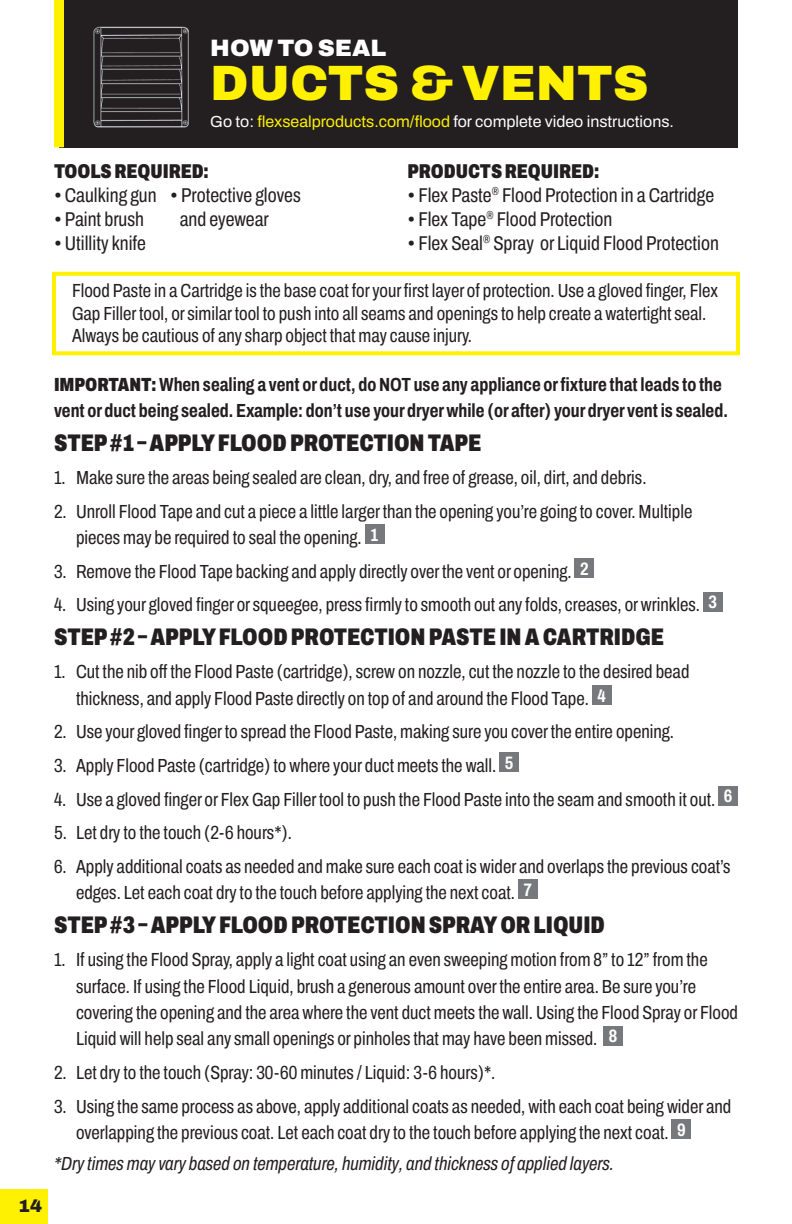
<style>
.page{position:relative;width:792px;height:1224px;background:#fff}
.page>*{position:absolute;margin:0;border:0;box-sizing:border-box;transform-origin:0 0}
.t1{font:900 49.6px "Archivo";color:#fff101}
.t2{font:900 24px "Archivo Condensed";color:#231f20}
.t3{font:900 23.8px "Archivo";color:#fff}
.t4{font:20px/24px "Archivo Condensed";color:#231f20}
.t5{font:900 20px "Archivo Condensed";color:#231f20}
.t6{font:19px/26.4px "Archivo Condensed";color:#231f20}
.t7{font:700 19px/26.4px "Archivo Condensed";color:#231f20}
.t8{font:italic 19px "Archivo Condensed";color:#231f20}
.t9{font:700 18px "Archivo Condensed";color:#fff}
.t10{font:900 18px "Archivo";color:#231f20}
.t11{font:16px "Archivo";color:#fff}
.s1{color:#fff101}
.s2{font-weight:900}
</style>
<div class="page">
<div style="left:0;top:1189px;width:47px;height:35px;background:#fff101"></div>
<div style="left:59px;top:0;width:679px;height:147px;background:#231f20"></div>
<div style="left:54px;top:0;width:10px;height:147px;background:#fff101"></div>
<div style="left:365px;top:525px;width:19px;height:19px;background:#76787b"></div>
<div style="left:575px;top:558px;width:19px;height:20px;background:#76787b"></div>
<div style="left:703px;top:592px;width:20px;height:19px;background:#76787b"></div>
<div style="left:592px;top:685px;width:19px;height:20px;background:#76787b"></div>
<div style="left:499px;top:753px;width:20px;height:19px;background:#76787b"></div>
<div style="left:718px;top:786px;width:20px;height:20px;background:#76787b"></div>
<div style="left:518px;top:880px;width:20px;height:19px;background:#76787b"></div>
<div style="left:603px;top:1026px;width:20px;height:19px;background:#76787b"></div>
<div style="left:672px;top:1119px;width:19px;height:20px;background:#76787b"></div>
<img style="left:93px;top:26px;width:96px;height:101px">
<div style="left:52px;top:272px;width:688px;height:83px;border:4px solid #fff101"></div>
<p class="t3" style="left:210px;top:30px;width:178px">HOW TO SEAL</p>
<p class="t1" style="left:210px;top:45px;width:440px">DUCTS &amp; VENTS</p>
<p class="t11" style="left:210px;top:110px;width:462px">Go to: <span class="s1">flexsealproducts.com/flood</span> for complete video instructions.</p>
<p class="t10" style="left:18px;top:1192px;width:26px">14</p>
<p class="t5" style="left:54px;top:156px;width:156px">TOOLS REQUIRED:</p>
<p class="t4" style="left:54px;top:183px;width:104px">• Caulking gun</p>
<p class="t4" style="left:54px;top:207px;width:92px">• Paint brush</p>
<p class="t4" style="left:54px;top:231px;width:94px">• Utillity knife</p>
<p class="t5" style="left:408px;top:156px;width:193px">PRODUCTS REQUIRED:</p>
<p class="t4" style="left:408px;top:183px;width:308px">• Flex Paste<sup>®</sup> Flood Protection in a Cartridge</p>
<p class="t4" style="left:408px;top:207px;width:206px">• Flex Tape<sup>®</sup> Flood Protection</p>
<p class="t4" style="left:408px;top:231px;width:313px">• Flex Seal<sup>®</sup> Spray or Liquid Flood Protection</p>
<p class="t6" style="left:72px;top:279px;width:648px;line-height:22.8px">Flood Paste in a Cartridge is the base coat for your first layer of protection. Use a gloved finger, Flex<br>Gap Filler tool, or similar tool to push into all seams and openings to help create a watertight seal.<br>Always be cautious of any sharp object that may cause injury.</p>
<p class="t4" style="left:180px;top:183px;width:123px;text-indent:-9px">• Protective gloves and eyewear</p>
<p class="t7" style="left:54px;top:371px;width:675px"><span class="s2">IMPORTANT:</span> When sealing a vent or duct, do NOT use any appliance or fixture that leads to the vent or duct being sealed. Example: don’t use your dryer while (or after) your dryer vent is sealed.</p>
<p class="t2" style="left:54px;top:424px;width:429px">STEP #1 – APPLY FLOOD PROTECTION TAPE</p>
<p class="t6" style="left:54px;top:464px;width:594px">1. Make sure the areas being sealed are clean, dry, and free of grease, oil, dirt, and debris.</p>
<p class="t6" style="left:76px;top:498px;width:618px;text-indent:-22px">2. Unroll Flood Tape and cut a piece a little larger than the opening you’re going to cover. Multiple pieces may be required to seal the opening.</p>
<p class="t9" style="left:371px;top:521px;width:9px">1</p>
<p class="t6" style="left:54px;top:558px;width:519px">3. Remove the Flood Tape backing and apply directly over the vent or opening.</p>
<p class="t9" style="left:580px;top:555px;width:10px">2</p>
<p class="t6" style="left:54px;top:592px;width:648px">4. Using your gloved finger or squeegee, press firmly to smooth out any folds, creases, or wrinkles.</p>
<p class="t9" style="left:709px;top:589px;width:10px">3</p>
<p class="t2" style="left:54px;top:619px;width:612px">STEP #2 – APPLY FLOOD PROTECTION PASTE IN A CARTRIDGE</p>
<p class="t6" style="left:76px;top:659px;width:615px;text-indent:-22px">1. Cut the nib off the Flood Paste (cartridge), screw on nozzle, cut the nozzle to the desired bead thickness, and apply Flood Paste directly on top of and around the Flood Tape.</p>
<p class="t9" style="left:597px;top:682px;width:10px">4</p>
<p class="t6" style="left:54px;top:719px;width:622px">2. Use your gloved finger to spread the Flood Paste, making sure you cover the entire opening.</p>
<p class="t6" style="left:54px;top:752px;width:444px">3. Apply Flood Paste (cartridge) to where your duct meets the wall.</p>
<p class="t9" style="left:505px;top:749px;width:10px">5</p>
<p class="t6" style="left:54px;top:786px;width:663px">4. Use a gloved finger or Flex Gap Filler tool to push the Flood Paste into the seam and smooth it out.</p>
<p class="t9" style="left:724px;top:783px;width:10px">6</p>
<p class="t6" style="left:54px;top:819px;width:240px">5. Let dry to the touch (2-6 hours*).</p>
<p class="t6" style="left:76px;top:853px;width:656px;text-indent:-22px">6. Apply additional coats as needed and make sure each coat is wider and overlaps the previous coat’s edges. Let each coat dry to the touch before applying the next coat.</p>
<p class="t9" style="left:524px;top:876px;width:10px">7</p>
<p class="t2" style="left:54px;top:906px;width:552px">STEP #3 – APPLY FLOOD PROTECTION SPRAY OR LIQUID</p>
<p class="t6" style="left:76px;top:947px;width:664px;text-indent:-22px">1. If using the Flood Spray, apply a light coat using an even sweeping motion from 8” to 12” from the surface. If using the Flood Liquid, brush a generous amount over the entire area. Be sure you’re covering the opening and the area where the vent duct meets the wall. Using the Flood Spray or Flood Liquid will help seal any small openings or pinholes that may have been missed.</p>
<p class="t9" style="left:609px;top:1023px;width:10px">8</p>
<p class="t6" style="left:54px;top:1059px;width:443px">2. Let dry to the touch (Spray: 30-60 minutes / Liquid: 3-6 hours)*.</p>
<p class="t6" style="left:76px;top:1093px;width:657px;text-indent:-22px">3. Using the same process as above, apply additional coats as needed, with each coat being wider and overlapping the previous coat. Let each coat dry to the touch before applying the next coat.</p>
<p class="t9" style="left:677px;top:1116px;width:10px">9</p>
<p class="t8" style="left:54px;top:1149px;width:562px">*Dry times may vary based on temperature, humidity, and thickness of applied layers.</p>
</div>
